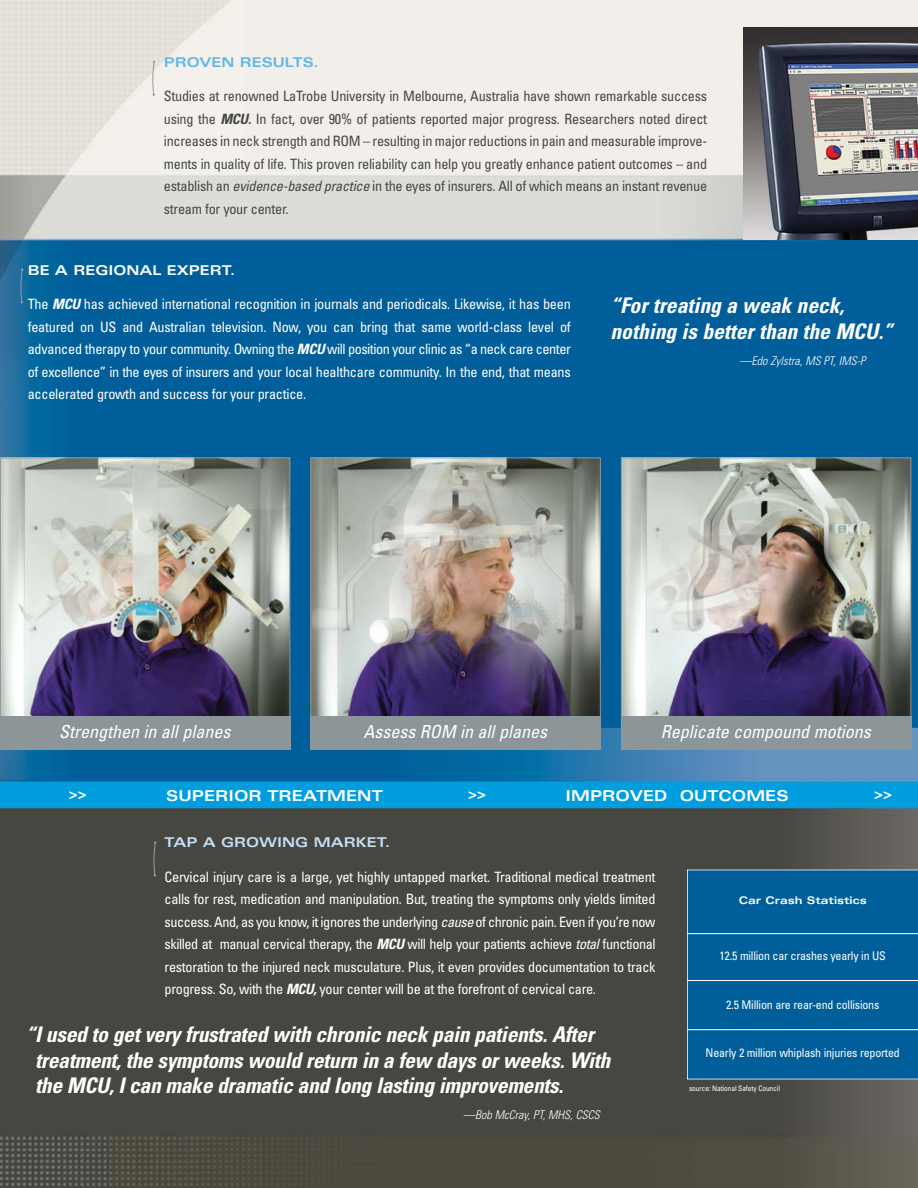
<style>
.page{position:relative;width:918px;height:1188px;background:#fff}
.page>*{position:absolute;margin:0;border:0;box-sizing:border-box;transform-origin:0 0}
.t1{font:italic 700 condensed 21.6px/25.8px "Univers";letter-spacing:-.015em;color:#fff}
.t2{font:italic condensed 18px "Univers";color:#fff}
.t3{font:700 expanded 15px "Univers";color:#fff}
.t4{font:condensed 14.25px/22.5px "Univers";letter-spacing:-.02em;color:#fff;text-align:justify}
.t5{font:condensed 14.25px/22.5px "Univers";letter-spacing:-.02em;color:#474741;text-align:justify}
.t6{font:700 expanded 13.5px "Univers";color:#c3dff4}
.t7{font:700 expanded 13.5px "Univers";color:#fff}
.t8{font:700 expanded 13.5px "Univers";color:#62b7e6}
.t9{font:condensed 12px "Univers";letter-spacing:-.02em;color:#fff}
.t10{font:italic 300 condensed 12px "Univers";color:#fff}
.t11{font:700 expanded 10.5px "Univers";color:#fff}
.t12{font:condensed 7.5px "Univers";letter-spacing:-.02em;color:#fff}
.s1{font-weight:700;font-style:italic}
.s2{font-style:italic}
</style>
<div class="page">
<img style="left:0;top:0;width:918px;height:1188px">
<svg style="left:154px;top:841px;width:2px;height:35px"></svg>
<img style="left:2px;top:459px;width:286px;height:257px">
<div style="left:0;top:457px;width:290px;height:273px;border:1px solid #8c9699"></div>
<img style="left:312px;top:459px;width:287px;height:257px">
<div style="left:310px;top:457px;width:291px;height:273px;border:1px solid #8c9699"></div>
<svg style="left:21px;top:268px;width:2px;height:35px"></svg>
<svg style="left:152px;top:61px;width:3px;height:35px"></svg>
<img style="left:623px;top:459px;width:286px;height:257px">
<div style="left:621px;top:457px;width:290px;height:273px;border:1px solid #8c9699"></div>
<svg style="left:687px;top:870px;width:231px;height:259px;background:#18618e"></svg>
<hr style="left:744px;top:240px;width:174px;height:1px;background:#fff">
<img style="left:744px;top:28px;width:174px;height:212px">
<div style="left:0;top:716px;width:290px;height:34px;background:#8c9699"></div>
<div style="left:310px;top:716px;width:291px;height:34px;background:#8c9699"></div>
<div style="left:621px;top:716px;width:290px;height:34px;background:#8c9699"></div>
<p class="t8" style="left:164px;top:57px;width:156px">PROVEN RESULTS.</p>
<p class="t5" style="left:164px;top:86px;width:545px">Studies at renowned LaTrobe University in Melbourne, Australia have shown remarkable success using the <span class="s1">MCU.</span> In fact, over 90% of patients reported major progress. Researchers noted direct increases in neck strength and ROM – resulting in major reductions in pain and measurable improve&shy;ments in quality of life. This proven reliability can help you greatly enhance patient outcomes – and establish an <span class="s2">evidence-based practice</span>in the eyes of insurers. All of which means an instant revenue stream for your center.</p>
<p class="t7" style="left:28px;top:265px;width:209px">BE A REGIONAL EXPERT.</p>
<p class="t4" style="left:28px;top:294px;width:545px">The <span class="s1">MCU</span>has achieved international recognition in journals and periodicals. Likewise, it has been featured on US and Australian television. Now, you can bring that same world-class level of advanced therapy to your community. Owning the <span class="s1">MCU</span> will position your clinic as “a neck care center of excellence” in the eyes of insurers and your local healthcare community. In the end, that means accelerated growth and success for your practice.</p>
<h1 class="t1" style="left:611px;top:295px;width:288px">“Fortreating a weak neck, nothing is betterthan the MCU.”</h1>
<p class="t10" style="left:740px;top:356px;width:130px">—Edo Zylstra,MS PT,IMS-P</p>
<p class="t2" style="left:59px;top:725px;width:176px">Strengthen in allplanes</p>
<p class="t2" style="left:364px;top:725px;width:188px">Assess ROM in allplanes</p>
<p class="t2" style="left:661px;top:725px;width:215px">Replicate compound motions</p>
<p class="t3" style="left:69px;top:788px;width:19px">&gt;&gt;</p>
<p class="t3" style="left:166px;top:790px;width:218px">SUPERIOR TREATMENT</p>
<p class="t3" style="left:468px;top:788px;width:19px">&gt;&gt;</p>
<p class="t3" style="left:566px;top:790px;width:224px">IMPROVED OUTCOMES</p>
<p class="t3" style="left:874px;top:788px;width:19px">&gt;&gt;</p>
<p class="t6" style="left:165px;top:837px;width:227px">TAP A GROWING MARKET.</p>
<p class="t4" style="left:165px;top:866px;width:492px">Cervical injury care is a large, yet highly untapped market. Traditional medical treatment calls for rest, medication and manipulation. But, treating the symptoms only yields limited success. And, as you know, it ignores the underlying <span class="s2">cause</span>of chronic pain. Even if you’re now skilled at manual cervical therapy, the <span class="s1">MCU</span>will help your patients achieve <span class="s2">total</span>functional restoration to the injured neck musculature. Plus, it even provides documentation to track progress. So, with the <span class="s1">MCU,</span>your center will be at the forefront of cervical care.</p>
<h1 class="t1" style="left:35px;top:1023px;width:581px;text-indent:-9px">“Iused to getvery frustrated with chronic neck pain patients.After treatment,the symptoms would return in a few days orweeks.With the MCU,Ican make dramatic and long lasting improvements.</h1>
<p class="t10" style="left:463px;top:1111px;width:141px">—Bob McCray,PT,MHS,CSCS</p>
<p class="t11" style="left:739px;top:897px;width:130px">Car Crash Statistics</p>
<p class="t9" style="left:720px;top:952px;width:168px">12.5 million car crashes yearly in US</p>
<p class="t9" style="left:726px;top:1000px;width:155px">2.5 Million are rear-end collisions</p>
<p class="t9" style="left:706px;top:1049px;width:196px">Nearly 2 million whiplash injuries reported</p>
<p class="t12" style="left:689px;top:1085px;width:93px">source: National Safety Council</p>
</div>
